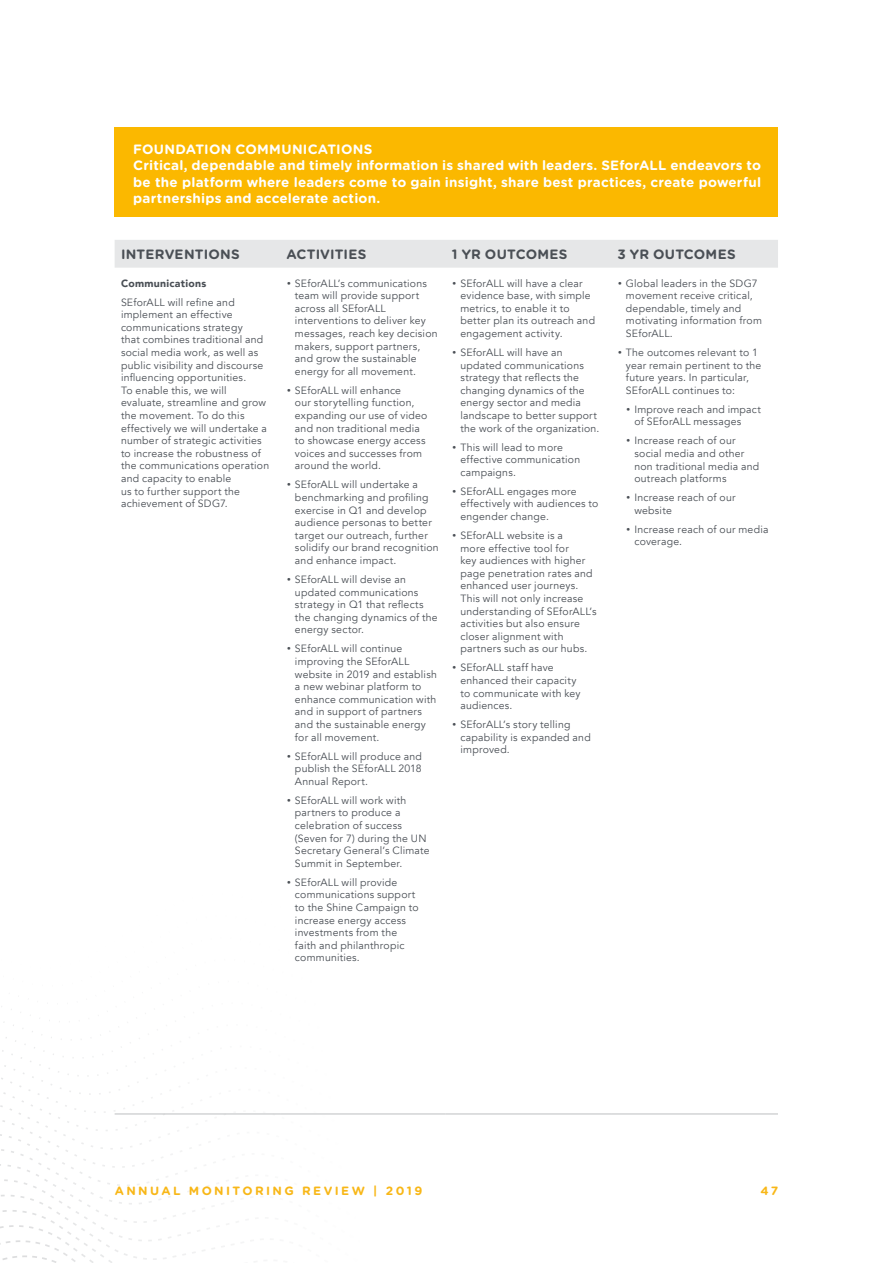
<style>
.page{position:relative;width:893px;height:1263px;background:#fff}
.page>*{position:absolute;margin:0;border:0;box-sizing:border-box;transform-origin:0 0}
.t1{font:700 13.5px/16.2px "Gotham Rounded";letter-spacing:.015em;color:#fff}
.t2{font:700 13.5px "Gotham Rounded";letter-spacing:.015em;color:#4a4f55}
.t3{font:700 12px "Gotham Rounded";letter-spacing:.2em;color:#f8b717}
.t4{font:10.5px/12.6px "Avenir";letter-spacing:.02em;color:#4a4f55}
.t5{font:900 10.5px "Avenir";letter-spacing:.025em;color:#4a4f55}
.s1{font-family:"Gotham Rounded"}
</style>
<div class="page">
<svg style="left:0;top:1006px;width:369px;height:257px"></svg>
<div style="left:115px;top:128px;width:663px;height:89px;background:#fbb800"></div>
<div style="left:115px;top:240px;width:663px;height:28px;background:#e6e7e8"></div>
<hr style="left:115px;top:1114px;width:165px;height:1px;background:#bcbec0">
<hr style="left:280px;top:1114px;width:166px;height:1px;background:#bcbec0">
<hr style="left:446px;top:1114px;width:165px;height:1px;background:#bcbec0">
<hr style="left:611px;top:1114px;width:167px;height:1px;background:#bcbec0">
<p class="t1" style="left:133px;top:141px;width:629px">FOUNDATION COMMUNICATIONS<br>Critical, dependable and timely information is shared with leaders. SEforALL endeavors to be the platform where leaders come to gain insight, share best practices, create powerful partnerships and accelerate action.</p>
<p class="t2" style="left:121px;top:246px;width:120px">INTERVENTIONS</p>
<p class="t2" style="left:286px;top:246px;width:81px">ACTIVITIES</p>
<p class="t2" style="left:452px;top:246px;width:117px">1 YR OUTCOMES</p>
<p class="t2" style="left:617px;top:246px;width:120px">3 YR OUTCOMES</p>
<p class="t5" style="left:121px;top:274px;width:87px">Communications</p>
<p class="t4" style="left:121px;top:296px;width:150px">SEforALL will refine and implement an effective communications strategy<br>that combines traditional and social media work, as well as public visibility and discourse influencing opportunities.<br>To enable this, we will evaluate, streamline and grow the movement. To do this effectively we will undertake a number of strategic activities to increase the robustness of the communications operation and capacity to enable<br>us to further support the achievement of SDG7.</p>
<p class="t4" style="left:460px;top:277px;width:136px;text-indent:-9px"><span class="s1">•</span> SEforALL will have a clear evidence base, with simple metrics, to enable it to better plan its outreach and engagement activity.</p>
<p class="t4" style="left:460px;top:346px;width:140px;text-indent:-9px"><span class="s1">•</span> SEforALL will have an updated communications strategy that reflects the changing dynamics of the energy sector and media landscape to better support the work of the organization.</p>
<p class="t4" style="left:460px;top:441px;width:121px;text-indent:-9px"><span class="s1">•</span> This will lead to more effective communication campaigns.</p>
<p class="t4" style="left:460px;top:485px;width:139px;text-indent:-9px"><span class="s1">•</span> SEforALL engages more effectively with audiences to engender change.</p>
<p class="t4" style="left:460px;top:529px;width:138px;text-indent:-9px"><span class="s1">•</span> SEforALL website is a<br>more effective tool for<br>key audiences with higher page penetration rates and enhanced user journeys.<br>This will not only increase understanding of SEforALL’s activities but also ensure closer alignment with partners such as our hubs.</p>
<p class="t4" style="left:460px;top:662px;width:122px;text-indent:-9px"><span class="s1">•</span> SEforALL staff have enhanced their capacity to communicate with key audiences.</p>
<p class="t4" style="left:460px;top:718px;width:132px;text-indent:-9px"><span class="s1">•</span> SEforALL’s story telling capability is expanded and improved.</p>
<p class="t4" style="left:295px;top:277px;width:144px;text-indent:-9px"><span class="s1">•</span> SEforALL’s communications team will provide support across all SEforALL interventions to deliver key messages, reach key decision makers, support partners, and grow the sustainable energy for all movement.</p>
<p class="t4" style="left:295px;top:384px;width:134px;text-indent:-9px"><span class="s1">•</span> SEforALL will enhance<br>our storytelling function, expanding our use of video and non traditional media to showcase energy access voices and successes from around the world.</p>
<p class="t4" style="left:295px;top:479px;width:145px;text-indent:-9px"><span class="s1">•</span> SEforALL will undertake a benchmarking and profiling exercise in Q1 and develop audience personas to better target our outreach, further solidify our brand recognition and enhance impact.</p>
<p class="t4" style="left:295px;top:573px;width:144px;text-indent:-9px"><span class="s1">•</span> SEforALL will devise an updated communications strategy in Q1 that reflects the changing dynamics of the energy sector.</p>
<p class="t4" style="left:295px;top:643px;width:143px;text-indent:-9px"><span class="s1">•</span> SEforALL will continue improving the SEforALL website in 2019 and establish a new webinar platform to enhance communication with and in support of partners and the sustainable energy for all movement.</p>
<p class="t4" style="left:295px;top:750px;width:128px;text-align:justify;text-indent:-9px"><span class="s1">•</span> SEforALL will produce and publish the SEforALL 2018<br>Annual Report.</p>
<p class="t4" style="left:295px;top:794px;width:136px;text-indent:-9px"><span class="s1">•</span> SEforALL will work with partners to produce a celebration of success (Seven for 7) during the UN<br>Secretary General’s Climate<br>Summit in September.</p>
<p class="t4" style="left:295px;top:876px;width:125px;text-indent:-9px"><span class="s1">•</span> SEforALL will provide communications support to the Shine Campaign to increase energy access investments from the faith and philanthropic communities.</p>
<p class="t4" style="left:626px;top:277px;width:138px;text-indent:-9px"><span class="s1">•</span> Global leaders in the SDG7 movement receive critical, dependable, timely and motivating information from<br>SEforALL.</p>
<p class="t4" style="left:626px;top:346px;width:137px;text-indent:-9px"><span class="s1">•</span> The outcomes relevant to 1 year remain pertinent to the future years. In particular,<br>SEforALL continues to:</p>
<p class="t4" style="left:634px;top:403px;width:128px;text-indent:-9px"><span class="s1">•</span> Improve reach and impact of SEforALL messages</p>
<p class="t4" style="left:634px;top:435px;width:126px;text-indent:-9px"><span class="s1">•</span> Increase reach of our social media and other non traditional media and outreach platforms</p>
<p class="t4" style="left:634px;top:491px;width:103px;text-indent:-9px"><span class="s1">•</span> Increase reach of our website</p>
<p class="t4" style="left:634px;top:523px;width:136px;text-indent:-9px"><span class="s1">•</span> Increase reach of our media coverage.</p>
<p class="t3" style="left:115px;top:1183px;width:309px">ANNUAL MONITORING REVIEW | 2019</p>
<p class="t3" style="left:760px;top:1183px;width:19px">47</p>
</div>
